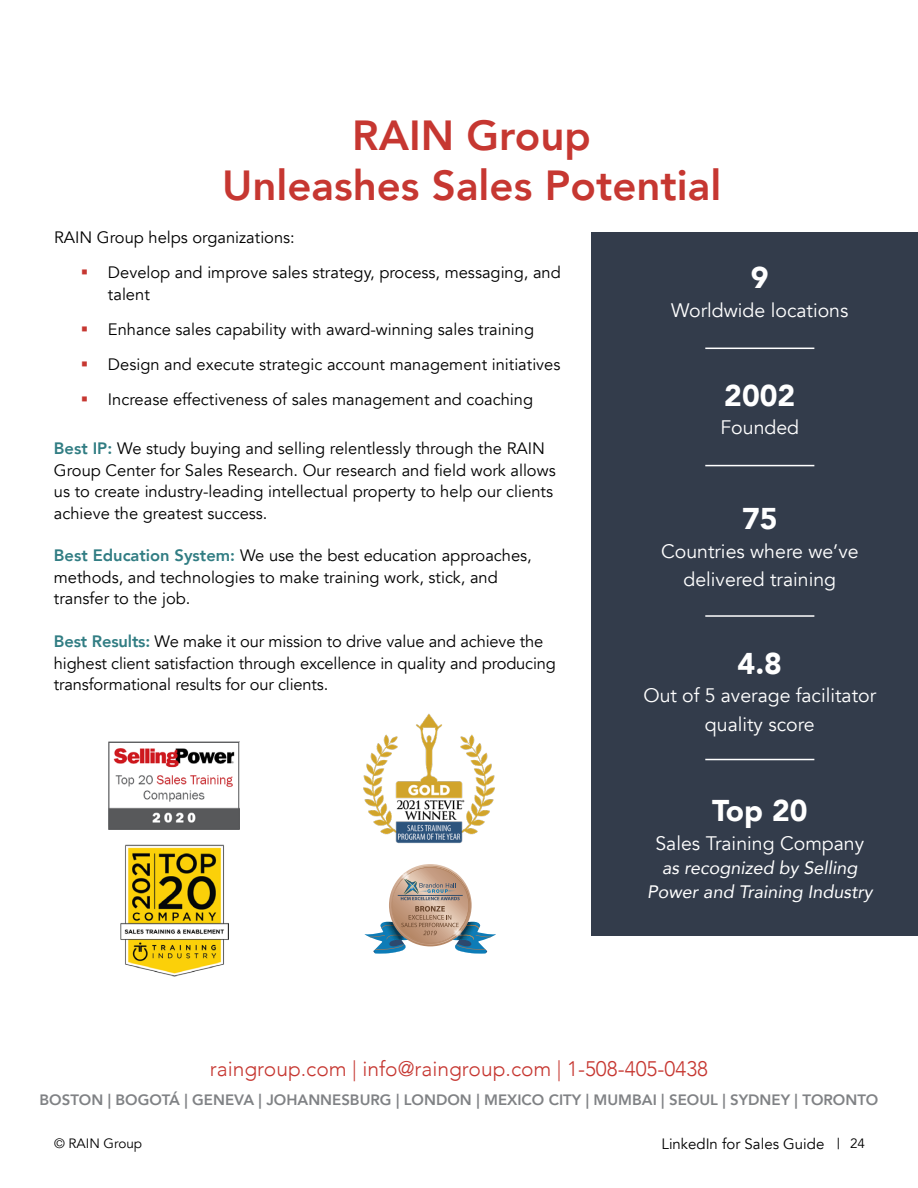
<style>
.page{position:relative;width:918px;height:1188px;background:#fff}
.page>*{position:absolute;margin:0;border:0;box-sizing:border-box;transform-origin:0 0}
.t1{font:800 42px/50.4px "Avenir";color:#c63731;text-align:center}
.t2{font:900 30px "Avenir";color:#fff}
.t3{font:300 21px "Avenir";color:#c63731}
.t4{font:19.5px/28.5px "Avenir";color:#fff;text-align:center}
.t5{font:italic 18px/24px "Avenir";color:#fff;text-align:center}
.t6{font:16.5px/21.5px "Avenir";color:#000}
.t7{font:800 15px "Avenir";color:#808285}
.t8{font:15px "Avenir";color:#000}
.t9{font:13.5px "Avenir";color:#000}
.s1{color:#c63731}
.s2{font-weight:800;color:#317d83}
.s3{font-size:13.5px}
</style>
<div class="page">
<img style="left:120px;top:844px;width:108px;height:132px">
<img style="left:363px;top:713px;width:132px;height:130px">
<img style="left:108px;top:742px;width:132px;height:88px">
<div style="left:592px;top:232px;width:326px;height:704px;background:#333c4b"></div>
<hr style="left:705px;top:348px;width:109px;height:1px;background:#fff">
<hr style="left:705px;top:465px;width:109px;height:1px;background:#fff">
<hr style="left:705px;top:615px;width:109px;height:2px;background:#fff">
<hr style="left:705px;top:759px;width:109px;height:1px;background:#fff">
<svg style="left:365px;top:864px;width:131px;height:90px"></svg>
<div style="left:109px;top:742px;width:130px;height:88px;border:1px solid #58595b"></div>
<h1 class="t1" style="left:222px;top:110px;width:501px">RAIN Group<br>Unleashes Sales Potential</h1>
<p class="t6" style="left:54px;top:227px;width:242px">RAIN Group helps organizations:</p>
<p class="t6" style="left:108px;top:262px;width:454px;text-indent:-27px"><span class="s1">▪</span> Develop and improve sales strategy, process, messaging, and talent</p>
<p class="t6" style="left:81px;top:319px;width:455px"><span class="s1">▪</span> Enhance sales capability with award-winning sales training</p>
<p class="t6" style="left:81px;top:353px;width:481px"><span class="s1">▪</span> Design and execute strategic account management initiatives</p>
<p class="t6" style="left:81px;top:388px;width:454px"><span class="s1">▪</span> Increase effectiveness of sales management and coaching</p>
<p class="t6" style="left:54px;top:438px;width:503px"><span class="s2">Best IP:</span> We study buying and selling relentlessly through the RAIN Group Center for Sales Research. Our research and field work allows us to create industry-leading intellectual property to help our clients achieve the greatest success.</p>
<p class="t6" style="left:54px;top:545px;width:479px"><span class="s2">Best Education System:</span> We use the best education approaches, methods, and technologies to make training work, stick, and transfer to the job.</p>
<p class="t6" style="left:54px;top:631px;width:504px"><span class="s2">Best Results:</span> We make it our mission to drive value and achieve the highest client satisfaction through excellence in quality and producing transformational results for our clients.</p>
<h2 class="t2" style="left:751px;top:252px;width:19px">9</h2>
<p class="t4" style="left:671px;top:296px;width:179px">Worldwide locations</p>
<h2 class="t2" style="left:724px;top:370px;width:73px">2002</h2>
<p class="t4" style="left:720px;top:414px;width:80px">Founded</p>
<h2 class="t2" style="left:742px;top:493px;width:37px">75</h2>
<p class="t4" style="left:661px;top:537px;width:199px">Countries where we’ve delivered training</p>
<h2 class="t2" style="left:738px;top:638px;width:46px">4.8</h2>
<p class="t4" style="left:643px;top:682px;width:234px">Out of 5 average facilitator quality score</p>
<h2 class="t2" style="left:712px;top:785px;width:97px">Top 20</h2>
<p class="t4" style="left:655px;top:829px;width:210px">Sales Training Company</p>
<p class="t5" style="left:647px;top:856px;width:227px">as recognized by Selling<br>Power and Training Industry</p>
<p class="t3" style="left:210px;top:1056px;width:500px">raingroup.com | info@raingroup.com | 1-508-405-0438</p>
<p class="t7" style="left:40px;top:1088px;width:840px">BOSTON | BOGOTÁ | GENEVA | JOHANNESBURG | LONDON | MEXICO CITY | MUMBAI | SEOUL | SYDNEY | TORONTO</p>
<p class="t9" style="left:54px;top:1135px;width:90px">© RAIN Group</p>
<p class="t8" style="left:662px;top:1135px;width:205px">LinkedIn for Sales Guide | <span class="s3">24</span></p>
</div>
